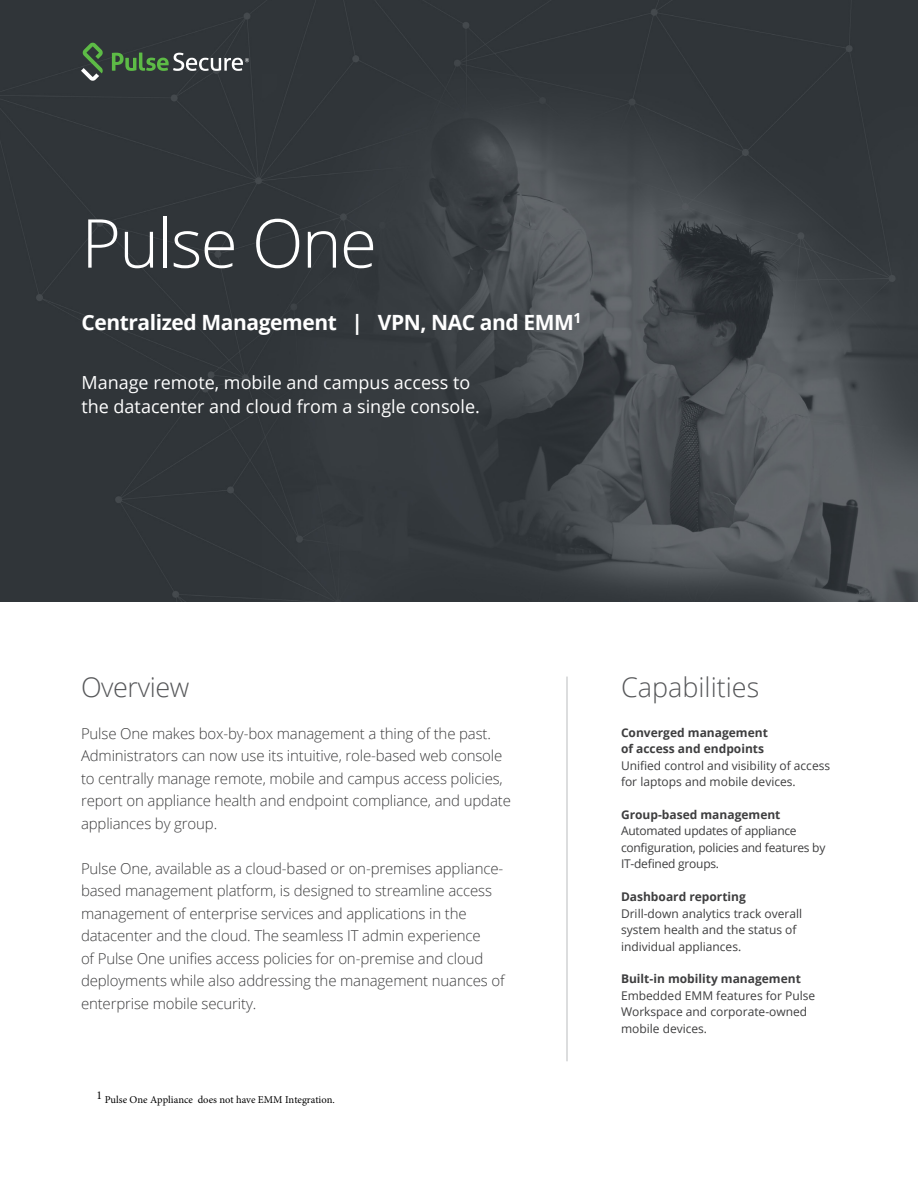
<style>
.page{position:relative;width:918px;height:1188px;background:#fff}
.page>*{position:absolute;margin:0;border:0;box-sizing:border-box;transform-origin:0 0}
.t1{font:300 67.5px "Open Sans";letter-spacing:-.025em;color:#fff}
.t2{font:300 27px "Open Sans";color:#57585a}
.t3{font:700 21px "Open Sans";letter-spacing:-.02em;color:#fff}
.t4{font:18px/24px "Open Sans";color:#fff}
.Paragraph_Style_1{font:300 15px/22.5px "Open Sans";letter-spacing:-.01em;color:#3e3e3f}
.t5{font:12px/16.5px "Open Sans";color:#3e3e3f}
.t6{font:12px/16.5px "Open Sans";letter-spacing:-.02em;color:#3e3e3f}
.t7{font:10.5px "Minion Pro";color:#000}
.s1{font-weight:700}
</style>
<div class="page">
<img style="left:0;top:0;width:918px;height:601px">
<hr style="left:566px;top:677px;width:2px;height:384px;background:#d1d2d4">
<svg style="left:81px;top:43px;width:22px;height:38px"></svg>
<svg style="left:112px;top:53px;width:137px;height:18px;background:#5a6f5b"></svg>
<p class="t1" style="left:81px;top:197px;width:297px">Pulse One</p>
<p class="t3" style="left:81px;top:307px;width:502px">Centralized Management | VPN, NAC and EMM<sup>1</sup></p>
<p class="t4" style="left:81px;top:370px;width:400px">Manage remote, mobile and campus access to the datacenter and cloud from a single console.</p>
<p class="t2" style="left:81px;top:669px;width:110px">Overview</p>
<p class="t2" style="left:621px;top:669px;width:140px">Capabilities</p>
<p class="Paragraph_Style_1" style="left:81px;top:722px;width:431px">Pulse One makes box-by-box management a thing of the past.<br>Administrators can now use its intuitive, role-based web console to centrally manage remote, mobile and campus access policies, report on appliance health and endpoint compliance, and update appliances by group.</p>
<p class="Paragraph_Style_1" style="left:81px;top:857px;width:425px">Pulse One, available as a cloud-based or on-premises appliance&shy;based management platform, is designed to streamline access management of enterprise services and applications in the datacenter and the cloud. The seamless IT admin experience<br>of Pulse One unifies access policies for on-premise and cloud deployments while also addressing the management nuances of enterprise mobile security.</p>
<p class="t7" style="left:96px;top:1093px;width:240px"><sup>1</sup> Pulse One Appliance does not have EMM Integration.</p>
<p class="t5" style="left:621px;top:724px;width:211px"><span class="s1">Converged management<br>of access and endpoints<br></span>Unified control and visibility of access for laptops and mobile devices.</p>
<p class="t6" style="left:621px;top:806px;width:206px"><span class="s1">Group-based management<br></span>Automated updates of appliance configuration, policies and features by<br>IT-defined groups.</p>
<p class="t5" style="left:621px;top:888px;width:183px"><span class="s1">Dashboard reporting<br></span>Drill-down analytics track overall system health and the status of individual appliances.</p>
<p class="t5" style="left:621px;top:970px;width:196px"><span class="s1">Built-in mobility management<br></span>Embedded EMM features for Pulse<br>Workspace and corporate-owned mobile devices.</p>
</div>
